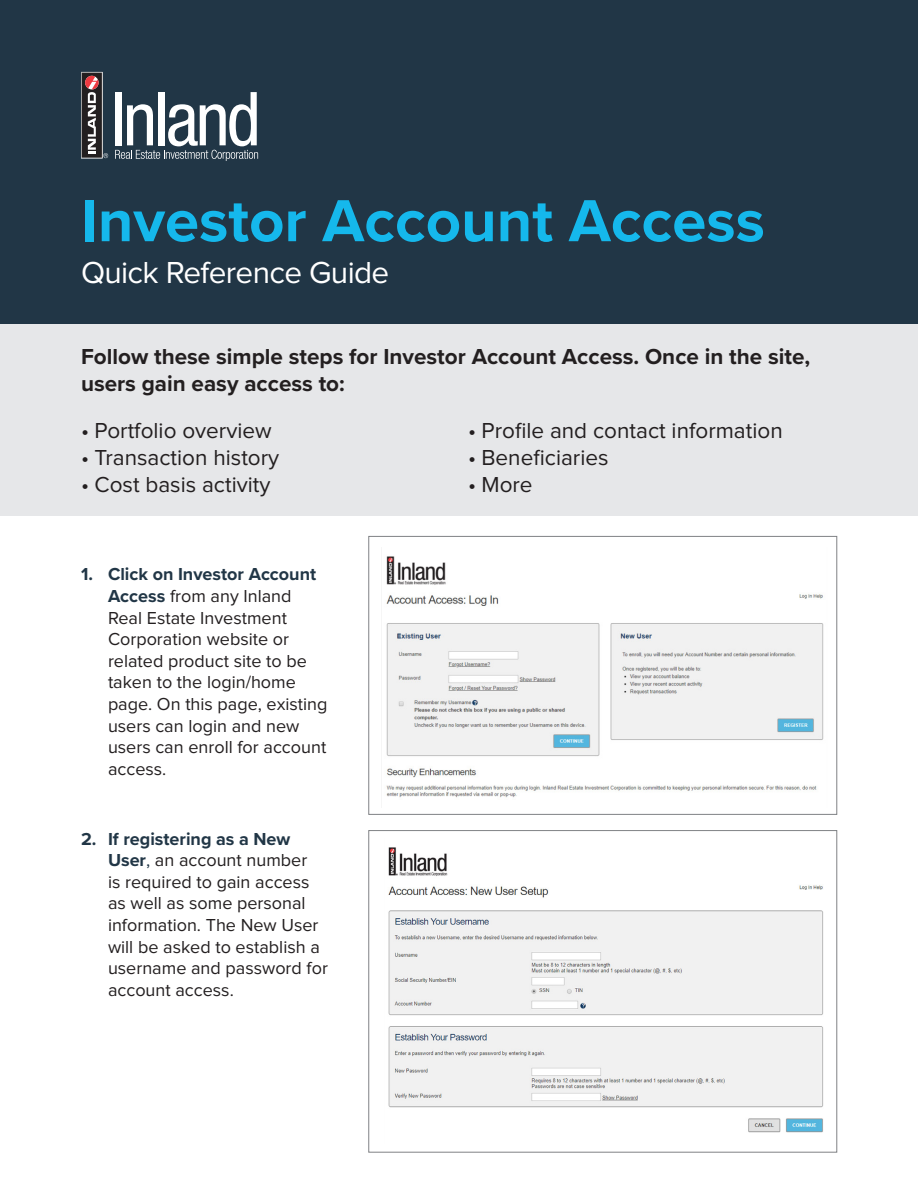
<style>
.page{position:relative;width:918px;height:1188px;background:#fff}
.page>*{position:absolute;margin:0;border:0;box-sizing:border-box;transform-origin:0 0}
.t1{font:700 61.5px "Proxima Nova";color:#15b8ec}
.t2{font:31.5px "Proxima Nova";letter-spacing:-.02em;color:#fff}
.t3{font:22.5px "Proxima Nova";color:#231f20}
.t4{font:700 22.5px/27px "Proxima Nova";color:#231f20}
.t5{font:18px/21.6px "Proxima Nova";color:#231f20}
.s1{font-weight:700;color:#213646}
.s2{color:#213646}
</style>
<div class="page">
<div style="left:0;top:307px;width:918px;height:208px;background:#e6e7e9"></div>
<div style="left:0;top:0;width:918px;height:324px;background:#213646"></div>
<img style="left:386px;top:556px;width:438px;height:242px">
<img style="left:388px;top:847px;width:436px;height:286px">
<svg style="left:81px;top:72px;width:27px;height:86px"></svg>
<svg style="left:115px;top:92px;width:143px;height:69px"></svg>
<div style="left:369px;top:536px;width:468px;height:279px;border:1px solid #808285"></div>
<div style="left:369px;top:830px;width:468px;height:322px;border:1px solid #808285"></div>
<p class="t1" style="left:81px;top:175px;width:685px">Investor Account Access</p>
<p class="t2" style="left:81px;top:258px;width:310px">Quick Reference Guide</p>
<p class="t4" style="left:81px;top:342px;width:731px">Follow these simple steps for Investor Account Access. Once in the site, users gain easy access to:</p>
<p class="t3" style="left:81px;top:420px;width:192px">• Portfolio overview</p>
<p class="t3" style="left:81px;top:447px;width:200px">• Transaction history</p>
<p class="t3" style="left:81px;top:474px;width:191px">• Cost basis activity</p>
<p class="t3" style="left:468px;top:420px;width:316px">• Profile and contact information</p>
<p class="t3" style="left:468px;top:447px;width:142px">• Beneficiaries</p>
<p class="t3" style="left:468px;top:474px;width:66px">• More</p>
<p class="t5" style="left:108px;top:564px;width:221px;text-indent:-27px"><span class="s1">1. Click on Investor Account<br>Access</span> from any Inland<br>Real Estate Investment<br>Corporation website or related product site to be taken to the login/home page. On this page, existing users can login and new users can enroll for account access.</p>
<p class="t5" style="left:108px;top:829px;width:221px;text-indent:-27px"><span class="s1">2. If registering as a New<br>User</span><span class="s2">,</span> an account number<br>is required to gain access as well as some personal information. The New User will be asked to establish a username and password for account access.</p>
</div>
